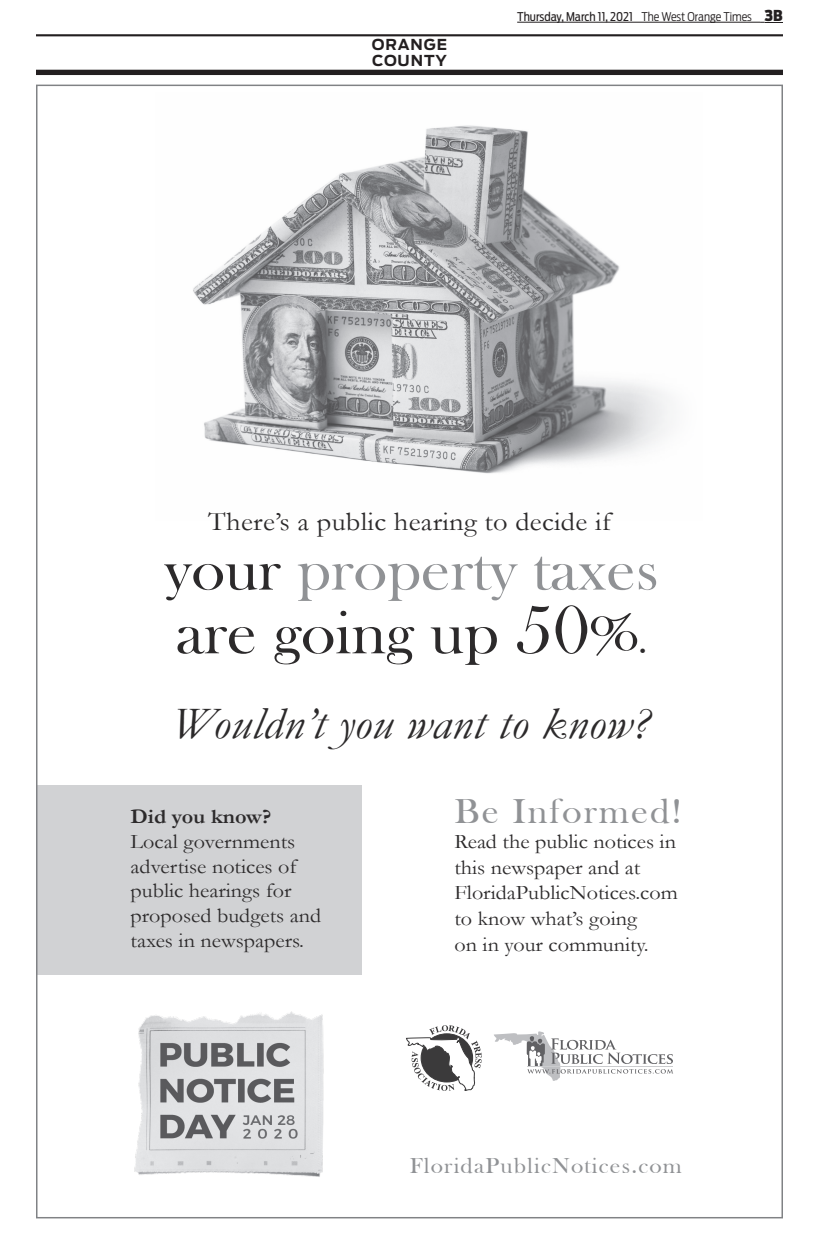
<style>
.page{position:relative;width:819px;height:1242px;background:#fff}
.page>*{position:absolute;margin:0;border:0;box-sizing:border-box;transform-origin:0 0}
.t1{font:62.2px "Bask Old Face";color:#2c2a2b;scale:1.07 1}
.t2{font:60.7px "Bask Old Face";color:#909295;scale:1.07 1}
.t3{font:italic 45.5px "Garamond";letter-spacing:.01em;color:#2c2a2b;scale:1.07 1}
.t4{font:35.5px "Bask Old Face";letter-spacing:.05em;color:#909295;scale:1.07 1}
.t5{font:26.7px "Garamond";letter-spacing:.01em;color:#2c2a2b;scale:1.07 1}
.t6{font:22.2px "Bask Old Face";letter-spacing:.05em;color:#909295;scale:1.07 1}
.t7{font:20.7px/24.9px "Garamond";color:#2c2a2b;scale:1.07 1}
.t8{font:700 15px/16px "Antenna";letter-spacing:.06em;color:#231f20}
.t9{font:12px "Antenna Cond";color:#231f20}
.s1{font-weight:300}
.s2{font-weight:900;font-size:15px}
.s3{color:#2c2a2b}
.s4{font-size:71.1px}
.s5{font-size:60.7px}
.s6{font-size:35.5px}
.s7{font-weight:700}
</style>
<div class="page">
<hr style="left:517px;top:22px;width:243px;height:1px;background:#231f20">
<svg style="left:760px;top:22px;width:23px;height:1px"></svg>
<hr style="left:36px;top:34px;width:747px;height:2px;background:#231f20">
<div style="left:36px;top:70px;width:747px;height:5px;background:#231f20"></div>
<div style="left:36px;top:785px;width:326px;height:190px;background:#d1d2d4"></div>
<img style="left:193px;top:125px;width:434px;height:349px">
<img style="left:134px;top:1011px;width:190px;height:166px">
<svg style="left:406px;top:1025px;width:76px;height:66px"></svg>
<svg style="left:494px;top:1031px;width:179px;height:50px"></svg>
<p class="t8" style="left:372px;top:37px;width:77px">ORANGE<br>COUNTY</p>
<p class="t9" style="left:517px;top:10px;width:267px">Thursday, March 11, 2021 <span class="s1">The West Orange Times</span> <span class="s2">3B</span></p>
<p class="t5" style="left:208px;top:504px;width:378px">There’s a public hearing to decide if</p>
<p class="t2" style="left:164px;top:536px;width:464px"><span class="s3">your</span> property taxes</p>
<p class="t1" style="left:176px;top:598px;width:442px">are going up <span class="s4">50</span><span class="s5">%</span><span class="s6">.</span></p>
<p class="t3" style="left:173px;top:693px;width:448px">Wouldn’t you want to know?</p>
<p class="t7" style="left:131px;top:803px;width:180px"><span class="s7">Did you know?<br></span>Local governments advertise notices of public hearings for proposed budgets and taxes in newspapers.</p>
<p class="t4" style="left:454px;top:791px;width:214px">Be Informed!</p>
<p class="t7" style="left:454px;top:828px;width:210px;line-height:25.6px">Read the public notices in this newspaper and at<br>FloridaPublicNotices.com to know what’s going<br>on in your community.</p>
<p class="t6" style="left:410px;top:1153px;width:256px">FloridaPublicNotices.com</p>
</div>
